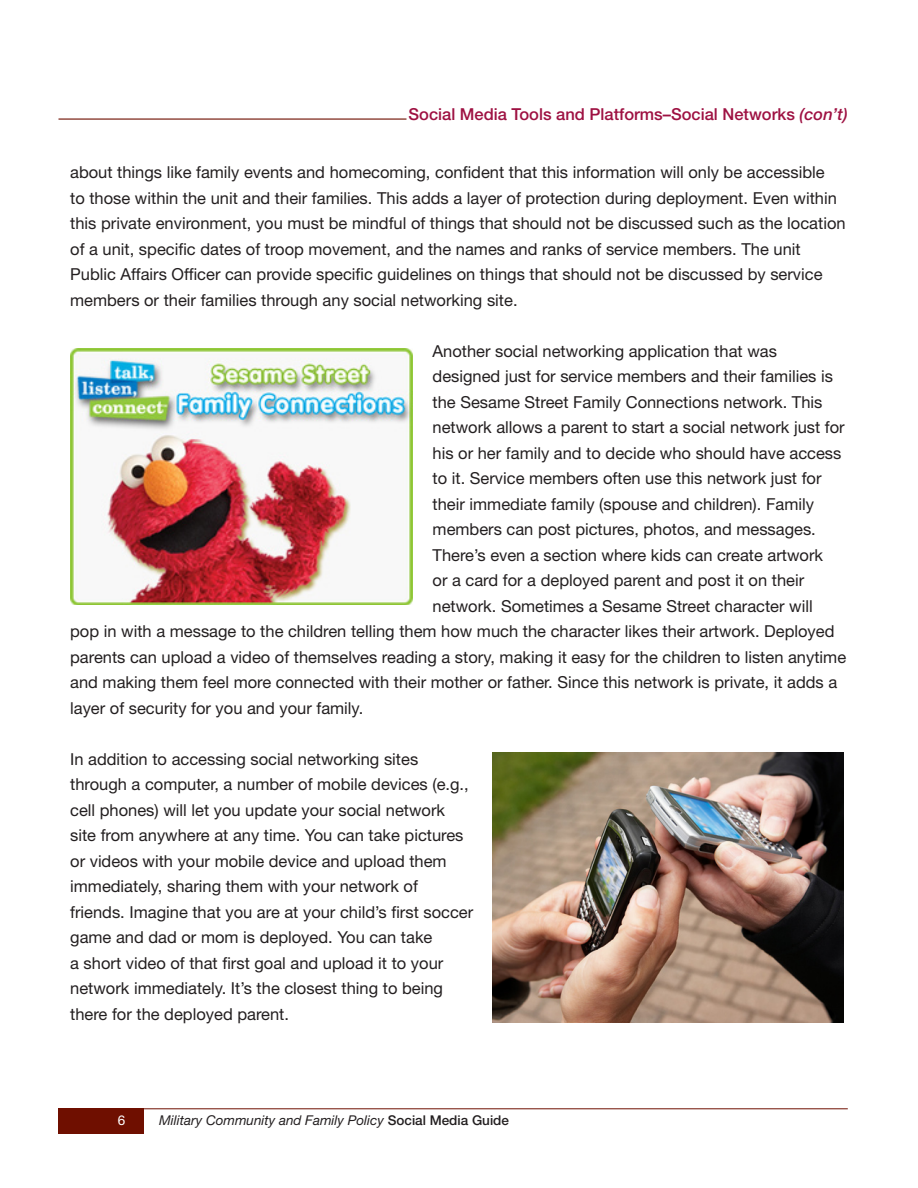
<style>
.page{position:relative;width:918px;height:1188px;background:#fff}
.page>*{position:absolute;margin:0;border:0;box-sizing:border-box;transform-origin:0 0}
.t1{font:16.5px/25.5px "Helvetica Neue LT Std";color:#231f20}
.section_continue{font:500 16.5px "Helvetica Neue LT Std";color:#9e1142}
.t2{font:italic 13.5px "Helvetica Neue LT Std";color:#231f20}
.t3{font:13.5px "Helvetica Neue LT Std";color:#fff}
.s1{font-style:italic}
.s2{font-weight:500;font-style:normal}
</style>
<div class="page">
<div style="left:58px;top:1108px;width:86px;height:26px;background:#6f0f00"></div>
<hr style="left:140px;top:1108px;width:708px;height:1px;background:#6f0f00">
<hr style="left:58px;top:118px;width:348px;height:2px;background:#6f0f00">
<img style="left:70px;top:349px;width:342px;height:255px">
<img style="left:492px;top:752px;width:351px;height:270px">
<p class="section_continue" style="left:409px;top:104px;width:441px">Social Media Tools and Platforms–Social Networks <span class="s1">(con’t)</span></p>
<p class="t1" style="left:70px;top:159px;width:777px">about things like family events and homecoming, confident that this information will only be accessible<br>to those within the unit and their families. This adds a layer of protection during deployment. Even within this private environment, you must be mindful of things that should not be discussed such as the location of a unit, specific dates of troop movement, and the names and ranks of service members. The unit Public Affairs Officer can provide specific guidelines on things that should not be discussed by service members or their families through any social networking site.</p>
<p class="t1" style="left:433px;top:338px;width:346px">Another social networking application that was</p>
<p class="t1" style="left:433px;top:363px;width:402px">designed just for service members and their families is</p>
<p class="t1" style="left:433px;top:389px;width:391px">the Sesame Street Family Connections network. This</p>
<p class="t1" style="left:433px;top:414px;width:414px">network allows a parent to start a social network just for</p>
<p class="t1" style="left:433px;top:440px;width:410px">his or her family and to decide who should have access</p>
<p class="t1" style="left:433px;top:465px;width:391px">to it. Service members often use this network just for</p>
<p class="t1" style="left:433px;top:491px;width:383px">their immediate family (spouse and children). Family</p>
<p class="t1" style="left:433px;top:516px;width:385px">members can post pictures, photos, and messages.</p>
<p class="t1" style="left:433px;top:542px;width:392px">There’s even a section where kids can create artwork</p>
<p class="t1" style="left:433px;top:567px;width:373px">or a card for a deployed parent and post it on their</p>
<p class="t1" style="left:433px;top:593px;width:382px">network. Sometimes a Sesame Street character will</p>
<p class="t1" style="left:70px;top:618px;width:766px">pop in with a message to the children telling them how much the character likes their artwork. Deployed</p>
<p class="t1" style="left:70px;top:644px;width:778px">parents can upload a video of themselves reading a story, making it easy for the children to listen anytime</p>
<p class="t1" style="left:70px;top:669px;width:769px">and making them feel more connected with their mother or father. Since this network is private, it adds a</p>
<p class="t1" style="left:70px;top:695px;width:295px">layer of security for you and your family.</p>
<p class="t1" style="left:70px;top:746px;width:405px">In addition to accessing social networking sites through a computer, a number of mobile devices (e.g., cell phones) will let you update your social network site from anywhere at any time. You can take pictures or videos with your mobile device and upload them immediately, sharing them with your network of friends. Imagine that you are at your child’s first soccer game and dad or mom is deployed. You can take<br>a short video of that first goal and upload it to your network immediately. It’s the closest thing to being there for the deployed parent.</p>
<p class="t3" style="left:118px;top:1112px;width:9px">6</p>
<p class="t2" style="left:159px;top:1112px;width:352px">Military Community and Family Policy <span class="s2">Social Media Guide</span></p>
</div>
